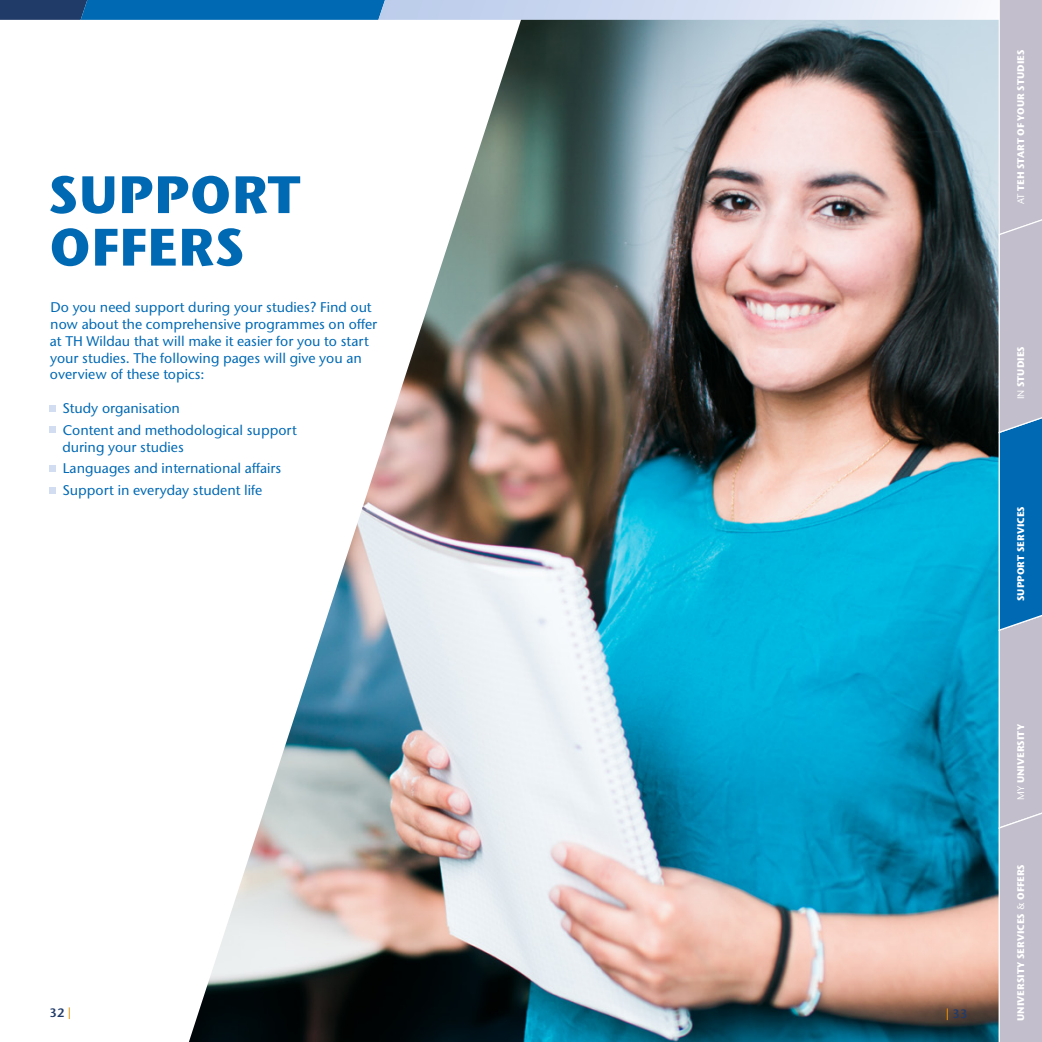
<style>
.page{position:relative;width:1042px;height:1042px;background:#fff}
.page>*{position:absolute;margin:0;border:0;box-sizing:border-box;transform-origin:0 0}
.Kapitelüberschrift{font:700 52.5px/52.5px "Stone Sans ITC Pro";color:#0069b4}
.Aufzählung{font:500 14px/16.8px "Stone Sans ITC Pro";color:#0069b4}
.t1{font:600 12.25px "Stone Sans ITC Pro";color:#213b69}
.t2{font:700 9.62px "Stone Sans ITC Pro";color:#fff}
.s1{color:#f49600}
.s2{font-weight:500}
</style>
<div class="page">
<img style="left:0;top:0;width:1042px;height:1042px">
<p class="Kapitelüberschrift" style="left:49px;top:168px;width:253px">SUPPORT<br>OFFERS</p>
<p class="Aufzählung" style="left:50px;top:299px;width:329px">Do you need support during your studies? Find out now about the comprehensive programmes on offer at TH Wildau that will make it easier for you to start your studies. The following pages will give you an overview of these topics:</p>
<p class="Aufzählung" style="left:62px;top:400px;width:119px">Study organisation</p>
<p class="Aufzählung" style="left:62px;top:421px;width:236px">Content and methodological support during your studies</p>
<p class="Aufzählung" style="left:63px;top:460px;width:220px">Languages and international affairs</p>
<p class="Aufzählung" style="left:62px;top:482px;width:201px">Support in everyday student life</p>
<p class="t1" style="left:50px;top:1005px;width:23px">32 <span class="s1">|</span></p>
<p class="t1" style="left:946px;top:1006px;width:23px"><span class="s1">|</span> 33</p>
<p class="t2" style="left:1014px;top:204px;width:156px;rotate:-90deg"><span class="s2">AT</span> TEH START OF YOUR STUDIES</p>
<p class="t2" style="left:1014px;top:399px;width:55px;rotate:-90deg"><span class="s2">IN</span> STUDIES</p>
<p class="t2" style="left:1014px;top:601px;width:96px;rotate:-90deg">SUPPORT SERVICES</p>
<p class="t2" style="left:1014px;top:800px;width:77px;rotate:-90deg"><span class="s2">MY</span> UNIVERSITY</p>
<p class="t2" style="left:1014px;top:1021px;width:158px;rotate:-90deg">UNIVERSITY SERVICES <span class="s2">&amp;</span> OFFERS</p>
</div>
